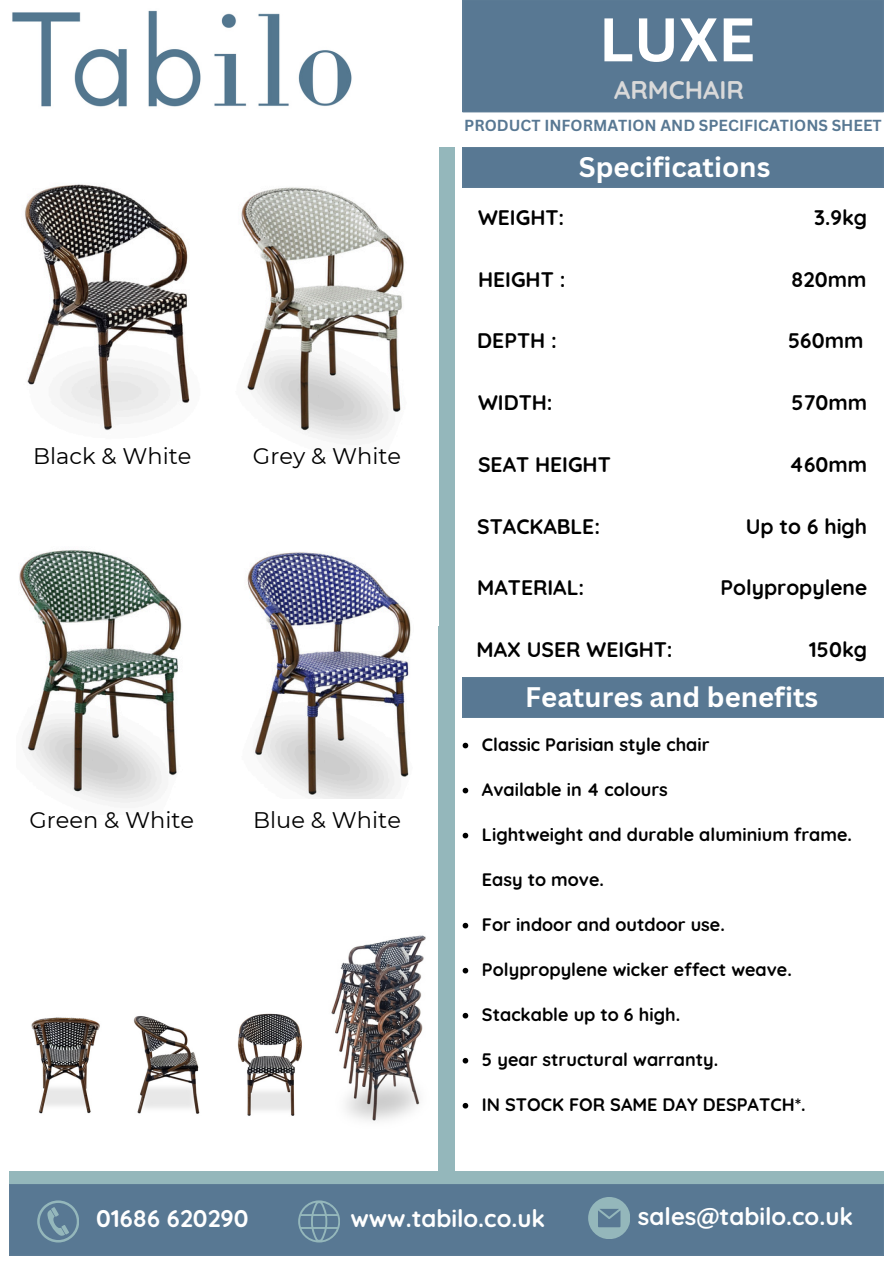
<style>
.page{position:relative;width:894px;height:1264px;background:#fff}
.page>*{position:absolute;margin:0;border:0;box-sizing:border-box;transform-origin:0 0}
.t1{font:700 60.15px "Canva Sans";color:#fff}
.t2{font:700 27.6px "Canva Sans";color:#fff}
.t3{font:700 25.5px "Quicksand";color:#d9d9d9}
.t4{font:700 24px "Quicksand";color:#fff}
.t5{font:22.5px "Montserrat";color:#000}
.t6{font:700 21px "Quicksand";color:#000}
.t7{font:700 18px "Quicksand";color:#000}
.t8{font:700 15.6px "Canva Sans";color:#587893}
</style>
<div class="page">
<div style="left:462px;top:0;width:421px;height:112px;background:#587893"></div>
<div style="left:462px;top:677px;width:421px;height:41px;background:#587893"></div>
<div style="left:462px;top:147px;width:421px;height:41px;background:#587893"></div>
<div style="left:9px;top:1171px;width:874px;height:12px;background:#94b7bb"></div>
<div style="left:9px;top:1183px;width:874px;height:72px;background:#587893"></div>
<svg style="left:37px;top:1200px;width:42px;height:41px;background:#698a9e"></svg>
<svg style="left:298px;top:1200px;width:41px;height:41px;background:#698a9e"></svg>
<svg style="left:588px;top:1196px;width:41px;height:42px;background:#7b9daa"></svg>
<img style="left:12px;top:10px;width:340px;height:97px">
<svg style="left:438px;top:147px;width:16px;height:1027px;background:#a0bfc2"></svg>
<img style="left:24px;top:184px;width:166px;height:247px">
<img style="left:19px;top:550px;width:163px;height:253px">
<img style="left:247px;top:552px;width:164px;height:246px">
<img style="left:31px;top:1017px;width:69px;height:97px">
<img style="left:237px;top:1013px;width:65px;height:103px">
<img style="left:133px;top:1016px;width:67px;height:98px">
<img style="left:241px;top:187px;width:163px;height:253px">
<img style="left:331px;top:935px;width:95px;height:186px">
<svg style="left:462px;top:742px;width:6px;height:6px"></svg>
<svg style="left:462px;top:787px;width:6px;height:6px"></svg>
<svg style="left:462px;top:832px;width:6px;height:6px"></svg>
<svg style="left:462px;top:922px;width:6px;height:6px"></svg>
<svg style="left:462px;top:967px;width:6px;height:6px"></svg>
<svg style="left:462px;top:1012px;width:6px;height:6px"></svg>
<svg style="left:462px;top:1057px;width:6px;height:6px"></svg>
<svg style="left:462px;top:1102px;width:6px;height:6px"></svg>
<p class="t1" style="left:598px;top:-3px;width:157px">LUXE</p>
<h5 class="t3" style="left:614px;top:73px;width:131px">ARMCHAIR</h5>
<h5 class="t8" style="left:464px;top:114px;width:419px">PRODUCT INFORMATION AND SPECIFICATIONS SHEET</h5>
<p class="t2" style="left:578px;top:147px;width:193px">Specifications</p>
<p class="t6" style="left:478px;top:203px;width:88px">WEIGHT:</p>
<p class="t6" style="left:814px;top:203px;width:54px">3.9kg</p>
<p class="t6" style="left:478px;top:265px;width:89px">HEIGHT :</p>
<p class="t6" style="left:791px;top:265px;width:77px">820mm</p>
<p class="t6" style="left:477px;top:327px;width:81px">DEPTH :</p>
<p class="t6" style="left:787px;top:327px;width:77px">560mm</p>
<p class="t5" style="left:33px;top:442px;width:160px">Black &amp; White</p>
<p class="t5" style="left:253px;top:442px;width:150px">Grey &amp; White</p>
<h3 class="t5" style="left:29px;top:806px;width:166px">Green &amp; White</h3>
<p class="t5" style="left:253px;top:806px;width:149px">Blue &amp; White</p>
<p class="t6" style="left:478px;top:389px;width:76px">WIDTH:</p>
<h5 class="t6" style="left:791px;top:389px;width:77px">570mm</h5>
<p class="t6" style="left:478px;top:451px;width:134px">SEAT HEIGHT</p>
<p class="t6" style="left:789px;top:451px;width:79px">460mm</p>
<h5 class="t6" style="left:477px;top:512px;width:124px">STACKABLE:</h5>
<p class="t6" style="left:745px;top:512px;width:123px">Up to 6 high</p>
<p class="t6" style="left:477px;top:574px;width:108px">MATERIAL:</p>
<p class="t6" style="left:720px;top:574px;width:148px">Polypropylene</p>
<h4 class="t6" style="left:476px;top:635px;width:197px">MAX USER WEIGHT:</h4>
<p class="t6" style="left:809px;top:635px;width:59px">150kg</p>
<h6 class="t2" style="left:525px;top:677px;width:294px">Features and benefits</h6>
<p class="t7" style="left:482px;top:732px;width:229px">Classic Parisian style chair</p>
<h6 class="t7" style="left:482px;top:777px;width:187px">Available in 4 colours</h6>
<p class="t7" style="left:482px;top:822px;width:371px">Lightweight and durable aluminium frame.</p>
<p class="t7" style="left:482px;top:867px;width:123px">Easy to move.</p>
<h6 class="t7" style="left:482px;top:912px;width:244px">For indoor and outdoor use.</h6>
<p class="t7" style="left:482px;top:957px;width:311px">Polypropylene wicker effect weave.</p>
<h6 class="t7" style="left:482px;top:1002px;width:200px">Stackable up to 6 high.</h6>
<p class="t7" style="left:482px;top:1047px;width:238px">5 year structural warranty.</p>
<h6 class="t7" style="left:482px;top:1092px;width:325px">IN STOCK FOR SAME DAY DESPATCH*.</h6>
<p class="t4" style="left:96px;top:1202px;width:154px">01686 620290</p>
<h1 class="t4" style="left:350px;top:1202px;width:196px">www.tabilo.co.uk</h1>
<h2 class="t4" style="left:637px;top:1201px;width:216px">sales@tabilo.co.uk</h2>
</div>
